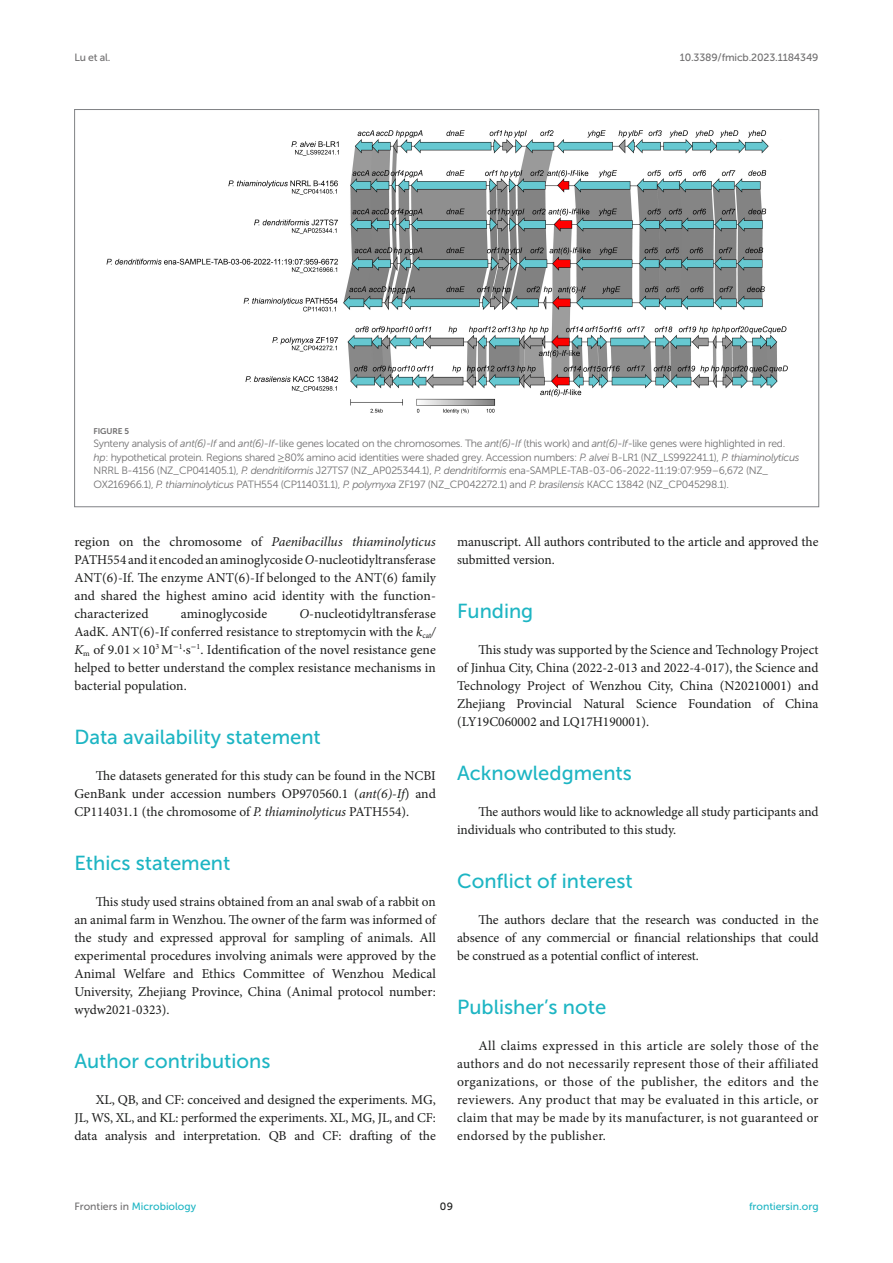
<style>
.page{position:relative;width:893px;height:1263px;background:#fff}
.page>*{position:absolute;margin:0;border:0;box-sizing:border-box;transform-origin:0 0}
.HEAD_1{font:20.25px "Museo Sans 500";color:#1db5c3}
.TEXT_FLUSH{font:13.5px/18px "Minion Pro";color:#1b1c1b;text-align:justify}
.FIG_LEG{font:10.5px/13.5px "Museo Sans 300";letter-spacing:-.03em;color:#706f70}
.t1{font:10.5px "Museo Sans 500";color:#1db5c3}
.t2{font:10.5px "Museo Sans 500";letter-spacing:-.015em;color:#706f70}
.t3{font:10.5px "Museo Sans 500";color:#1b1c1b}
.FIG_HD{font:8.25px "Museo Sans 700";letter-spacing:-.01em;color:#706f70}
.s1{font-style:italic}
.s2{font-family:"STIX General"}
.s3{color:#706f70}
</style>
<div class="page">
<img style="left:106px;top:130px;width:682px;height:284px">
<p class="t2" style="left:74px;top:51px;width:38px">Lu et al.</p>
<p class="t2" style="left:680px;top:51px;width:140px">10.3389/fmicb.2023.1184349</p>
<p class="FIG_HD" style="left:94px;top:426px;width:37px">FIGURE 5</p>
<p class="FIG_LEG" style="left:94px;top:437px;width:708px">Synteny analysis of <span class="s1">ant(6)-If</span> and <span class="s1">ant(6)-If</span>-like genes located on the chromosomes. The <span class="s1">ant(6)-If</span> (this work) and <span class="s1">ant(6)-If</span>-like genes were highlighted in red. <span class="s1">hp</span>: hypothetical protein. Regions shared <span class="s2">≥</span>80% amino acid identities were shaded grey. Accession numbers: <span class="s1">P. alvei</span> B-LR1 (NZ_LS992241.1), <span class="s1">P. thiaminolyticus </span>NRRL B-4156 (NZ_CP041405.1), <span class="s1">P. dendritiformis</span> J27TS7 (NZ_AP025344.1), <span class="s1">P. dendritiformis</span> ena-SAMPLE-TAB-03-06-2022-11:19:07:959–6,672 (NZ_ OX216966.1), <span class="s1">P. thiaminolyticus</span> PATH554 (CP114031.1), <span class="s1">P. polymyxa</span> ZF197 (NZ_CP042272.1) and <span class="s1">P. brasilensis</span> KACC 13842 (NZ_CP045298.1).</p>
<p class="TEXT_FLUSH" style="left:74px;top:533px;width:363px">region on the chromosome of <span class="s1">Paenibacillus thiaminolyticus </span>PATH554 and it encoded an aminoglycoside <span class="s1">O</span>-nucleotidyltransferase ANT(6)-If. The enzyme ANT(6)-If belonged to the ANT(6) family and shared the highest amino acid identity with the function&shy;characterized</p>
<p class="TEXT_FLUSH" style="left:74px;top:605px;width:363px;text-indent:225px"><span class="s1">O</span>-nucleotidyltransferase AadK. ANT(6)-If conferred resistance to streptomycin with the <span class="s1">k</span><sub>cat</sub><span class="s1">/ K</span><sub>m</sub> of 9.01×10<sup>3</sup> M<sup>−</sup><sup>1</sup>·s<sup>−</sup><sup>1</sup>. Identification of the novel resistance gene helped to better understand the complex resistance mechanisms in bacterial population.</p>
<p class="HEAD_1" style="left:74px;top:726px;width:248px">Data availability statement</p>
<p class="TEXT_FLUSH" style="left:74px;top:767px;width:363px;text-indent:21px">The datasets generated for this study can be found in the NCBI GenBank under accession numbers OP970560.1 (<span class="s1">ant(6)-If</span>) and CP114031.1 (the chromosome of <span class="s1">P. thiaminolyticus</span> PATH554).</p>
<p class="HEAD_1" style="left:74px;top:852px;width:158px">Ethics statement</p>
<p class="TEXT_FLUSH" style="left:74px;top:893px;width:363px;text-indent:21px">This study used strains obtained from an anal swab of a rabbit on an animal farm in Wenzhou. The owner of the farm was informed of the study and expressed approval for sampling of animals. All experimental procedures involving animals were approved by the Animal Welfare and Ethics Committee of Wenzhou Medical University, Zhejiang Province, China (Animal protocol number: wydw2021-0323).</p>
<p class="HEAD_1" style="left:74px;top:1050px;width:197px">Author contributions</p>
<p class="TEXT_FLUSH" style="left:74px;top:1091px;width:363px;text-indent:21px">XL, QB, and CF: conceived and designed the experiments. MG, JL, WS, XL, and KL: performed the experiments. XL, MG, JL, and CF: data analysis and interpretation. QB and CF: drafting of the</p>
<p class="TEXT_FLUSH" style="left:181px;top:605px;width:88px">aminoglycoside</p>
<p class="TEXT_FLUSH" style="left:457px;top:533px;width:363px">manuscript. All authors contributed to the article and approved the submitted version.</p>
<p class="HEAD_1" style="left:457px;top:600px;width:78px">Funding</p>
<p class="TEXT_FLUSH" style="left:457px;top:641px;width:363px;text-indent:21px">This study was supported by the Science and Technology Project of Jinhua City, China (2022-2-013 and 2022-4-017), the Science and Technology Project of Wenzhou City, China (N20210001) and Zhejiang Provincial Natural Science Foundation of China (LY19C060002 and LQ17H190001).</p>
<p class="HEAD_1" style="left:457px;top:762px;width:176px">Acknowledgments</p>
<p class="TEXT_FLUSH" style="left:457px;top:803px;width:363px;text-indent:21px">The authors would like to acknowledge all study participants and individuals who contributed to this study.</p>
<p class="HEAD_1" style="left:457px;top:870px;width:177px">Conflict of interest</p>
<p class="TEXT_FLUSH" style="left:457px;top:911px;width:363px;text-indent:21px">The authors declare that the research was conducted in the absence of any commercial or financial relationships that could be construed as a potential conflict of interest.</p>
<p class="HEAD_1" style="left:457px;top:996px;width:151px">Publisher’s note</p>
<p class="TEXT_FLUSH" style="left:457px;top:1037px;width:363px;text-indent:21px">All claims expressed in this article are solely those of the authors and do not necessarily represent those of their affiliated organizations, or those of the publisher, the editors and the reviewers. Any product that may be evaluated in this article, or claim that may be made by its manufacturer, is not guaranteed or endorsed by the publisher.</p>
<p class="t1" style="left:74px;top:1200px;width:123px"><span class="s3">Frontiers in</span> Microbiology</p>
<p class="t3" style="left:440px;top:1200px;width:15px">09</p>
<p class="t1" style="left:749px;top:1200px;width:71px">frontiersin.org</p>
</div>
